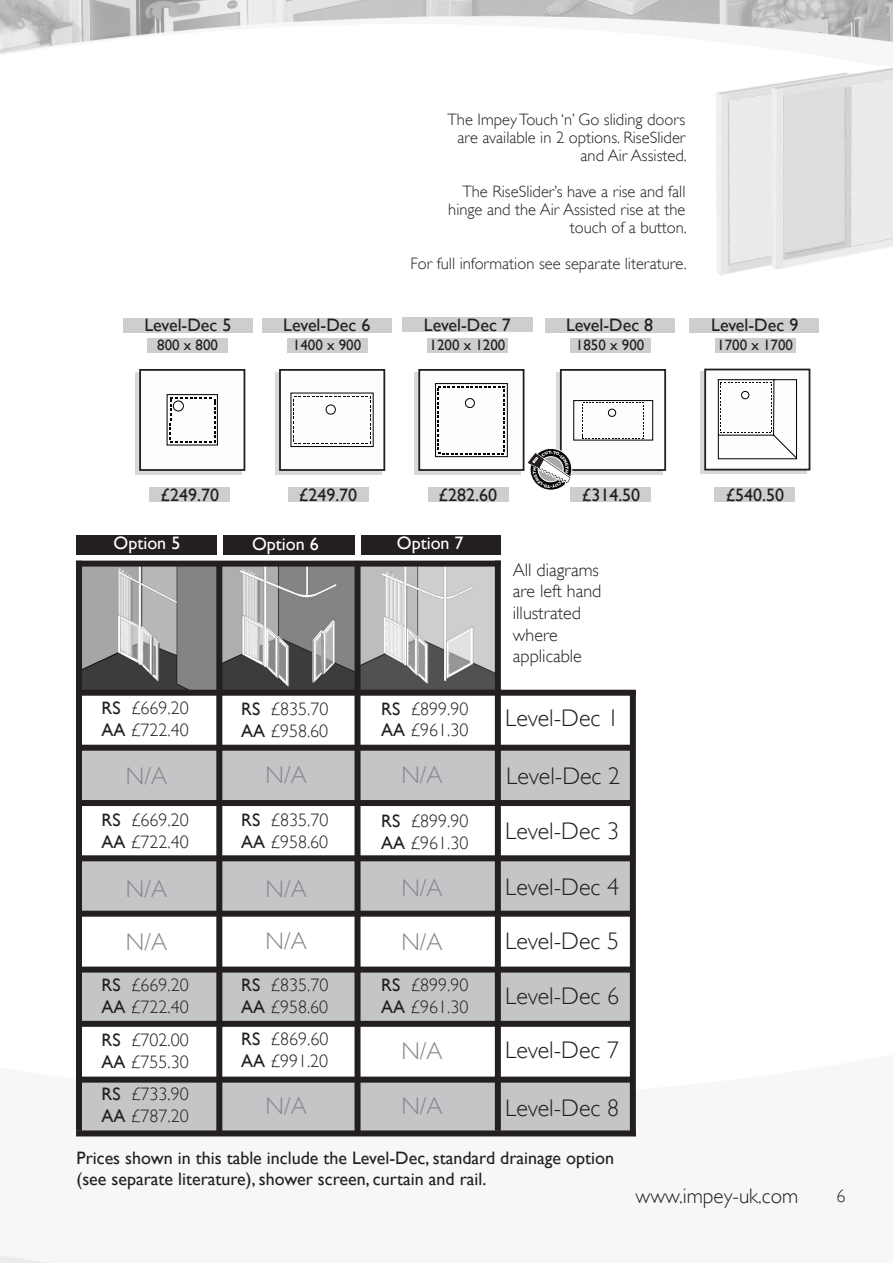
<style>
.page{position:relative;width:893px;height:1263px;background:#fff}
.page>*{position:absolute;margin:0;border:0;box-sizing:border-box;transform-origin:0 0}
.t1{font:300 24px "Gill Sans";color:#231f20}
.t2{font:300 24px "Gill Sans";color:#86888b}
.t3{font:300 21px "Gill Sans";color:#231f20}
.t4{font:300 18px "Gill Sans";color:#231f20}
.t5{font:18px "Gill Sans";color:#231f20}
.t6{font:18px "Gill Sans";color:#fff}
.t7{font:300 16.5px "Gill Sans";color:#231f20}
.t8{font:15px "Gill Sans";color:#231f20}
.s1{font-weight:400}
</style>
<div class="page">
<img style="left:0;top:0;width:893px;height:1263px">
<img style="left:82px;top:567px;width:134px;height:123px">
<img style="left:222px;top:567px;width:133px;height:123px">
<img style="left:361px;top:567px;width:134px;height:123px">
<div style="left:700px;top:371px;width:107px;height:103px;background:linear-gradient(to right,#d8d8d8,#d8d8d8)"></div>
<div style="left:705px;top:369px;width:104px;height:101px;background:#fdfdfd"></div>
<div style="left:704px;top:369px;width:106px;height:101px;border:2px solid #231f20"></div>
<svg style="left:556px;top:372px;width:107px;height:102px"></svg>
<div style="left:561px;top:370px;width:104px;height:100px;background:#fdfdfd"></div>
<div style="left:560px;top:369px;width:106px;height:102px;border:2px solid #231f20"></div>
<div style="left:414px;top:372px;width:107px;height:102px;background:#d8d8d8"></div>
<div style="left:419px;top:370px;width:105px;height:100px;background:#fdfdfd"></div>
<div style="left:418px;top:369px;width:106px;height:102px;border:2px solid #231f20"></div>
<div style="left:275px;top:372px;width:107px;height:102px;background:#d8d8d8"></div>
<div style="left:280px;top:370px;width:104px;height:100px;background:#fdfdfd"></div>
<div style="left:279px;top:369px;width:106px;height:102px;border:2px solid #231f20"></div>
<div style="left:135px;top:372px;width:107px;height:102px;background:#d8d8d8"></div>
<div style="left:140px;top:370px;width:104px;height:100px;background:#fdfdfd"></div>
<div style="left:139px;top:369px;width:106px;height:102px;border:2px solid #231f20"></div>
<div style="left:79px;top:750px;width:554px;height:51px;background:#c4c5c7"></div>
<div style="left:79px;top:859px;width:556px;height:53px;background:#c4c5c7"></div>
<div style="left:79px;top:969px;width:555px;height:54px;background:#c4c5c7"></div>
<svg style="left:530px;top:448px;width:42px;height:42px"></svg>
<div style="left:530px;top:448px;width:42px;height:42px;border:1px solid #fff;border-radius:50%"></div>
<svg style="left:718px;top:379px;width:80px;height:80px"></svg>
<svg style="left:166px;top:394px;width:52px;height:52px"></svg>
<svg style="left:290px;top:392px;width:84px;height:55px"></svg>
<svg style="left:435px;top:383px;width:73px;height:74px"></svg>
<svg style="left:573px;top:400px;width:80px;height:41px"></svg>
<div style="left:76px;top:535px;width:140px;height:20px;background:#231f20"></div>
<div style="left:223px;top:535px;width:131px;height:20px;background:#231f20"></div>
<div style="left:361px;top:535px;width:140px;height:20px;background:#231f20"></div>
<div style="left:79px;top:1080px;width:554px;height:54px;background:#c4c5c7"></div>
<div style="left:630px;top:690px;width:6px;height:446px;background:#231f20"></div>
<div style="left:495px;top:561px;width:6px;height:570px;background:#231f20"></div>
<div style="left:216px;top:561px;width:6px;height:571px;background:#231f20"></div>
<div style="left:355px;top:561px;width:6px;height:571px;background:#231f20"></div>
<div style="left:76px;top:561px;width:6px;height:570px;background:#231f20"></div>
<div style="left:123px;top:318px;width:130px;height:14px;background:#cdced0"></div>
<div style="left:263px;top:318px;width:129px;height:14px;background:#cdced0"></div>
<div style="left:402px;top:318px;width:131px;height:14px;background:#cdced0"></div>
<div style="left:545px;top:318px;width:130px;height:14px;background:#cdced0"></div>
<div style="left:689px;top:318px;width:130px;height:14px;background:#cdced0"></div>
<div style="left:76px;top:690px;width:560px;height:6px;background:#231f20"></div>
<div style="left:77px;top:745px;width:557px;height:6px;background:#231f20"></div>
<div style="left:76px;top:800px;width:558px;height:6px;background:#231f20"></div>
<div style="left:76px;top:855px;width:559px;height:6px;background:#231f20"></div>
<div style="left:76px;top:911px;width:559px;height:6px;background:#231f20"></div>
<div style="left:77px;top:966px;width:557px;height:6px;background:#231f20"></div>
<div style="left:77px;top:1021px;width:557px;height:6px;background:#231f20"></div>
<div style="left:78px;top:1076px;width:557px;height:6px;background:#231f20"></div>
<div style="left:76px;top:1130px;width:560px;height:6px;background:#231f20"></div>
<div style="left:76px;top:561px;width:425px;height:6px;background:#231f20"></div>
<img style="left:715px;top:67px;width:178px;height:209px">
<div style="left:149px;top:487px;width:80px;height:15px;background:#cdced0"></div>
<div style="left:289px;top:487px;width:80px;height:15px;background:#cdced0"></div>
<div style="left:429px;top:487px;width:80px;height:15px;background:#cdced0"></div>
<div style="left:570px;top:487px;width:81px;height:15px;background:#cdced0"></div>
<div style="left:715px;top:487px;width:80px;height:15px;background:#cdced0"></div>
<div style="left:148px;top:338px;width:80px;height:15px;background:#cdced0"></div>
<div style="left:287px;top:338px;width:80px;height:15px;background:#cdced0"></div>
<div style="left:428px;top:338px;width:80px;height:15px;background:#cdced0"></div>
<div style="left:570px;top:338px;width:80px;height:15px;background:#cdced0"></div>
<div style="left:715px;top:338px;width:80px;height:15px;background:#cdced0"></div>
<svg style="left:527px;top:451px;width:45px;height:37px"></svg>
<p class="t7" style="left:447px;top:109px;width:239px">The Impey Touch ‘n’ Go sliding doors</p>
<p class="t7" style="left:457px;top:127px;width:229px">are available in 2 options. RiseSlider</p>
<p class="t7" style="left:581px;top:145px;width:108px">and Air Assisted.</p>
<p class="t7" style="left:462px;top:181px;width:225px">The RiseSlider’s have a rise and fall</p>
<p class="t7" style="left:448px;top:199px;width:239px">hinge and the Air Assisted rise at the</p>
<p class="t7" style="left:570px;top:217px;width:118px">touch of a button.</p>
<p class="t7" style="left:411px;top:253px;width:278px">For full information see separate literature.</p>
<p class="t5" style="left:144px;top:315px;width:89px">Level-Dec 5</p>
<p class="t5" style="left:283px;top:315px;width:89px">Level-Dec 6</p>
<p class="t5" style="left:424px;top:315px;width:89px">Level-Dec 7</p>
<p class="t5" style="left:566px;top:315px;width:89px">Level-Dec 8</p>
<p class="t5" style="left:711px;top:315px;width:89px">Level-Dec 9</p>
<p class="t8" style="left:157px;top:336px;width:62px">800 x 800</p>
<p class="t8" style="left:293px;top:336px;width:70px">1400 x 900</p>
<p class="t8" style="left:430px;top:336px;width:77px">1200 x 1200</p>
<p class="t8" style="left:576px;top:336px;width:70px">1850 x 900</p>
<p class="t8" style="left:717px;top:336px;width:77px">1700 x 1700</p>
<p class="t5" style="left:161px;top:484px;width:60px">£249.70</p>
<p class="t5" style="left:299px;top:484px;width:60px">£249.70</p>
<p class="t5" style="left:439px;top:484px;width:60px">£282.60</p>
<p class="t5" style="left:582px;top:484px;width:60px">£314.50</p>
<p class="t5" style="left:726px;top:484px;width:60px">£540.50</p>
<p class="t6" style="left:114px;top:533px;width:68px">Option 5</p>
<p class="t6" style="left:252px;top:533px;width:68px">Option 6</p>
<p class="t6" style="left:397px;top:533px;width:68px">Option 7</p>
<p class="t4" style="left:102px;top:697px;width:89px"><span class="s1">RS</span> £669.20</p>
<p class="t4" style="left:102px;top:719px;width:89px"><span class="s1">AA</span> £722.40</p>
<p class="t4" style="left:241px;top:699px;width:89px"><span class="s1">RS</span> £835.70</p>
<p class="t4" style="left:241px;top:720px;width:89px"><span class="s1">AA</span> £958.60</p>
<p class="t4" style="left:381px;top:698px;width:89px"><span class="s1">RS</span> £899.90</p>
<p class="t4" style="left:381px;top:720px;width:89px"><span class="s1">AA</span> £961.30</p>
<p class="t2" style="left:126px;top:762px;width:43px">N/A</p>
<p class="t2" style="left:266px;top:761px;width:43px">N/A</p>
<p class="t2" style="left:401px;top:761px;width:43px">N/A</p>
<p class="t4" style="left:102px;top:810px;width:89px"><span class="s1">RS</span> £669.20</p>
<p class="t4" style="left:102px;top:831px;width:89px"><span class="s1">AA</span> £722.40</p>
<p class="t4" style="left:241px;top:810px;width:89px"><span class="s1">RS</span> £835.70</p>
<p class="t4" style="left:241px;top:831px;width:89px"><span class="s1">AA</span> £958.60</p>
<p class="t4" style="left:381px;top:811px;width:89px"><span class="s1">RS</span> £899.90</p>
<p class="t4" style="left:381px;top:832px;width:89px"><span class="s1">AA</span> £961.30</p>
<p class="t2" style="left:126px;top:875px;width:43px">N/A</p>
<p class="t2" style="left:266px;top:875px;width:43px">N/A</p>
<p class="t2" style="left:401px;top:874px;width:43px">N/A</p>
<p class="t2" style="left:126px;top:928px;width:43px">N/A</p>
<p class="t2" style="left:266px;top:927px;width:43px">N/A</p>
<p class="t2" style="left:401px;top:927px;width:43px">N/A</p>
<p class="t4" style="left:102px;top:975px;width:89px"><span class="s1">RS</span> £669.20</p>
<p class="t4" style="left:102px;top:996px;width:89px"><span class="s1">AA</span> £722.40</p>
<p class="t4" style="left:102px;top:1030px;width:89px"><span class="s1">RS</span> £702.00</p>
<p class="t4" style="left:102px;top:1051px;width:89px"><span class="s1">AA</span> £755.30</p>
<p class="t4" style="left:241px;top:975px;width:89px"><span class="s1">RS</span> £835.70</p>
<p class="t4" style="left:241px;top:996px;width:89px"><span class="s1">AA</span> £958.60</p>
<p class="t4" style="left:241px;top:1028px;width:89px"><span class="s1">RS</span> £869.60</p>
<p class="t4" style="left:241px;top:1050px;width:89px"><span class="s1">AA</span> £991.20</p>
<p class="t4" style="left:381px;top:975px;width:89px"><span class="s1">RS</span> £899.90</p>
<p class="t4" style="left:381px;top:996px;width:89px"><span class="s1">AA</span> £961.30</p>
<p class="t2" style="left:401px;top:1037px;width:43px">N/A</p>
<p class="t4" style="left:513px;top:559px;width:88px">All diagrams</p>
<p class="t4" style="left:513px;top:581px;width:90px">are left hand</p>
<p class="t4" style="left:513px;top:602px;width:70px">illustrated</p>
<p class="t4" style="left:513px;top:624px;width:46px">where</p>
<p class="t4" style="left:513px;top:646px;width:70px">applicable</p>
<p class="t1" style="left:505px;top:704px;width:116px">Level-Dec 1</p>
<p class="t1" style="left:506px;top:761px;width:116px">Level-Dec 2</p>
<p class="t1" style="left:505px;top:817px;width:116px">Level-Dec 3</p>
<p class="t1" style="left:505px;top:873px;width:116px">Level-Dec 4</p>
<p class="t1" style="left:505px;top:927px;width:116px">Level-Dec 5</p>
<p class="t1" style="left:505px;top:981px;width:116px">Level-Dec 6</p>
<p class="t1" style="left:505px;top:1036px;width:116px">Level-Dec 7</p>
<p class="t4" style="left:102px;top:1084px;width:89px"><span class="s1">RS</span> £733.90</p>
<p class="t4" style="left:102px;top:1105px;width:89px"><span class="s1">AA</span> £787.20</p>
<p class="t2" style="left:266px;top:1092px;width:43px">N/A</p>
<p class="t2" style="left:401px;top:1092px;width:43px">N/A</p>
<p class="t1" style="left:505px;top:1094px;width:116px">Level-Dec 8</p>
<p class="t5" style="left:77px;top:1147px;width:539px">Prices shown in this table include the Level-Dec, standard drainage option</p>
<p class="t5" style="left:77px;top:1169px;width:411px">(see separate literature), shower screen, curtain and rail.</p>
<p class="t3" style="left:636px;top:1183px;width:164px">www.impey-uk.com</p>
<p class="t4" style="left:836px;top:1185px;width:10px">6</p>
</div>
